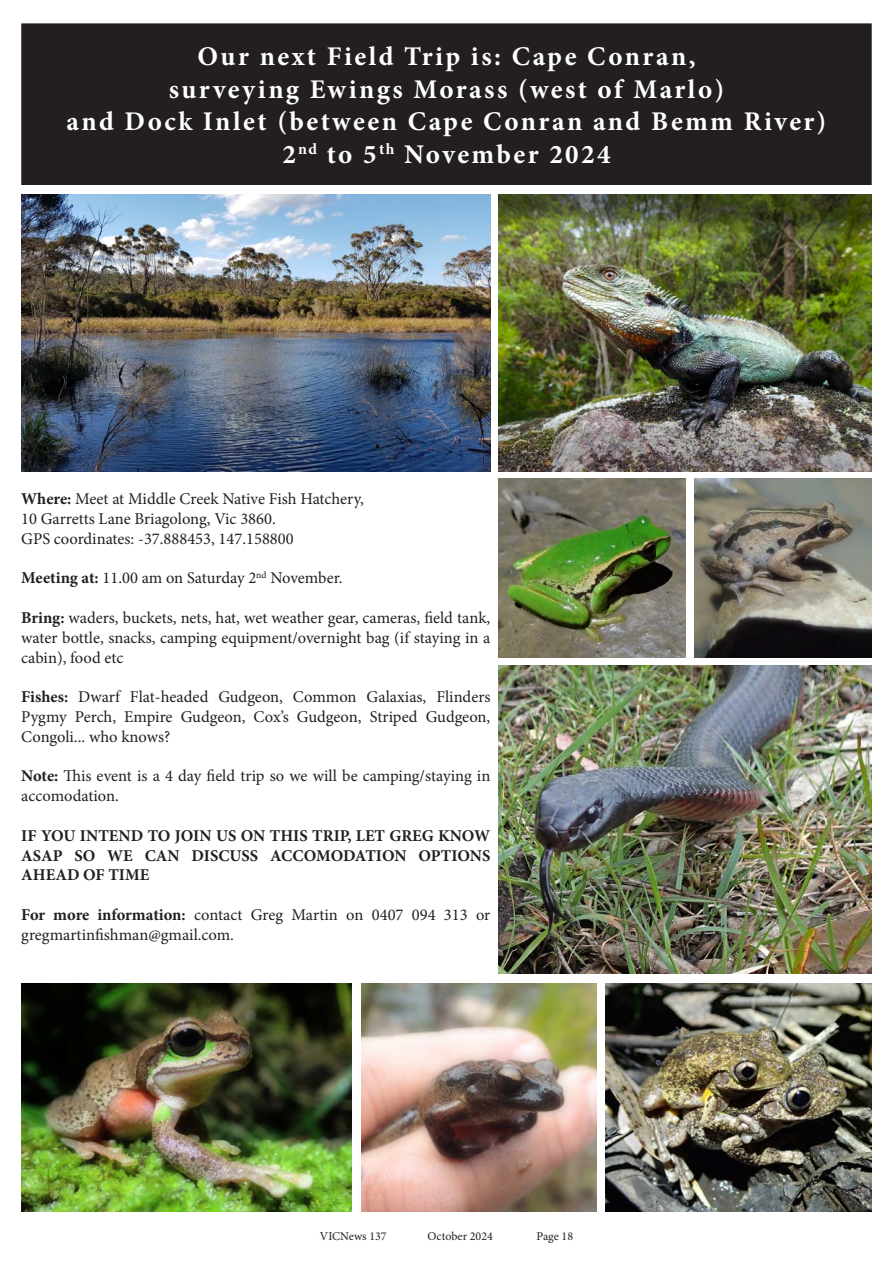
<style>
.page{position:relative;width:893px;height:1263px;background:#fff}
.page>*{position:absolute;margin:0;border:0;box-sizing:border-box;transform-origin:0 0}
.t1{font:700 27px "Minion Pro";letter-spacing:.09em;color:#fff}
.t2{font:16.5px/19.8px "Minion Pro";color:#231f20;text-align:justify}
.t3{font:700 16.5px/19.8px "Minion Pro";color:#231f20;text-align:justify}
.t4{font:12px "Minion Pro";color:#231f20}
.s1{font-weight:700}
</style>
<div class="page">
<div style="left:22px;top:24px;width:849px;height:160px;background:#231f20"></div>
<div style="left:21px;top:23px;width:851px;height:162px;border:2px solid #231f20"></div>
<img style="left:694px;top:479px;width:178px;height:178px">
<img style="left:21px;top:194px;width:469px;height:278px">
<img style="left:21px;top:984px;width:330px;height:228px">
<img style="left:361px;top:984px;width:236px;height:228px">
<img style="left:499px;top:194px;width:373px;height:278px">
<img style="left:605px;top:984px;width:267px;height:228px">
<img style="left:499px;top:479px;width:186px;height:178px">
<img style="left:499px;top:665px;width:373px;height:309px">
<p class="t1" style="left:197px;top:38px;width:500px">Our next Field Trip is: Cape Conran,</p>
<p class="t1" style="left:169px;top:70px;width:557px">surveying Ewings Morass (west of Marlo)</p>
<p class="t1" style="left:67px;top:103px;width:761px">and Dock Inlet (between Cape Conran and Bemm River)</p>
<p class="t1" style="left:282px;top:135px;width:330px">2<sup>nd</sup> to 5<sup>th</sup> November 2024</p>
<p class="t2" style="left:21px;top:489px;width:344px"><span class="s1">Where:</span> Meet at Middle Creek Native Fish Hatchery,</p>
<p class="t2" style="left:21px;top:509px;width:256px">10 Garretts Lane Briagolong, Vic 3860.</p>
<p class="t2" style="left:21px;top:529px;width:274px">GPS coordinates: -37.888453, 147.158800</p>
<p class="t2" style="left:21px;top:568px;width:323px"><span class="s1">Meeting at:</span> 11.00 am on Saturday 2<sup>nd</sup> November.</p>
<p class="t2" style="left:21px;top:608px;width:471px"><span class="s1">Bring:</span> waders, buckets, nets, hat, wet weather gear, cameras, field tank, water bottle, snacks, camping equipment/overnight bag (if staying in a cabin), food etc</p>
<p class="t2" style="left:21px;top:687px;width:471px"><span class="s1">Fishes:</span> Dwarf Flat-headed Gudgeon, Common Galaxias, Flinders Pygmy Perch, Empire Gudgeon, Cox’s Gudgeon, Striped Gudgeon, Congoli... who knows?</p>
<p class="t2" style="left:21px;top:766px;width:471px"><span class="s1">Note:</span> This event is a 4 day field trip so we will be camping/staying in accomodation.</p>
<p class="t3" style="left:21px;top:825px;width:471px">IF YOU INTEND TO JOIN US ON THIS TRIP, LET GREG KNOW ASAP SO WE CAN DISCUSS ACCOMODATION OPTIONS AHEAD OF TIME</p>
<p class="t2" style="left:21px;top:905px;width:471px"><span class="s1">For more information:</span> contact Greg Martin on 0407 094 313 or gregmartinfishman@gmail.com.</p>
<p class="t4" style="left:320px;top:1228px;width:68px">VICNews 137</p>
<p class="t4" style="left:428px;top:1228px;width:67px">October 2024</p>
<p class="t4" style="left:536px;top:1228px;width:38px">Page 18</p>
</div>
